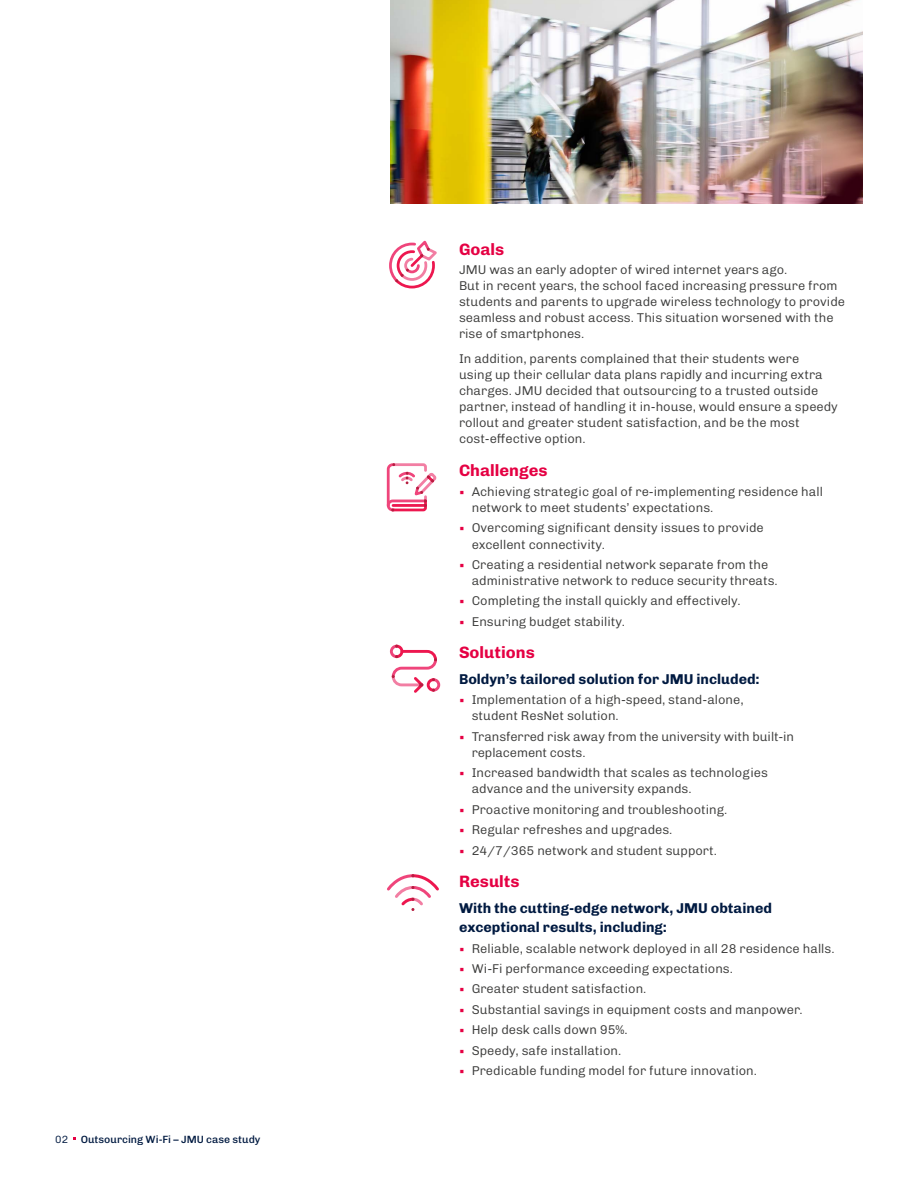
<style>
.page{position:relative;width:918px;height:1188px;background:#fff}
.page>*{position:absolute;margin:0;border:0;box-sizing:border-box;transform-origin:0 0}
.t1{font:700 16.5px "Chivo";color:#e50043}
.t2{font:700 14.25px/19.5px "Chivo";color:#001a41}
.t3{font:300 12.75px/16.2px "Chivo";color:#3c3c3b}
.t4{font:500 10.5px "Chivo";color:#001a41}
.s1{font-weight:300}
.s2{font-family:"Acumin Pro";font-weight:700;font-size:13.5px;color:#e50043}
</style>
<div class="page">
<svg style="left:389px;top:644px;width:52px;height:49px"></svg>
<svg style="left:389px;top:240px;width:48px;height:49px"></svg>
<svg style="left:386px;top:463px;width:51px;height:49px"></svg>
<svg style="left:387px;top:874px;width:52px;height:37px"></svg>
<img style="left:391px;top:0;width:472px;height:204px">
<p class="t4" style="left:55px;top:1131px;width:207px"><span class="s1">02</span> Outsourcing Wi-Fi – JMU case study</p>
<p class="t1" style="left:459px;top:237px;width:47px">Goals</p>
<p class="t3" style="left:459px;top:261px;width:388px">JMU was an early adopter of wired internet years ago.<br>But in recent years, the school faced increasing pressure from students and parents to upgrade wireless technology to provide seamless and robust access. This situation worsened with the rise of smartphones.</p>
<p class="t3" style="left:459px;top:350px;width:380px">In addition, parents complained that their students were<br>using up their cellular data plans rapidly and incurring extra charges. JMU decided that outsourcing to a trusted outside partner, instead of handling it in-house, would ensure a speedy rollout and greater student satisfaction, and be the most cost‑effective option.</p>
<p class="t1" style="left:459px;top:457px;width:90px">Challenges</p>
<p class="t3" style="left:472px;top:483px;width:353px;text-indent:-13px"><span class="s2">•</span> Achieving strategic goal of re-implementing residence hall network to meet students’ expectations.</p>
<p class="t3" style="left:472px;top:519px;width:294px;text-indent:-13px"><span class="s2">•</span> Overcoming significant density issues to provide excellent connectivity.</p>
<p class="t3" style="left:472px;top:556px;width:308px;text-indent:-13px"><span class="s2">•</span> Creating a residential network separate from the administrative network to reduce security threats.</p>
<p class="t3" style="left:459px;top:592px;width:283px"><span class="s2">•</span> Completing the install quickly and effectively.</p>
<p class="t3" style="left:459px;top:613px;width:168px"><span class="s2">•</span> Ensuring budget stability.</p>
<p class="t1" style="left:459px;top:640px;width:77px">Solutions</p>
<p class="t2" style="left:459px;top:669px;width:302px">Boldyn’s tailored solution for JMU included:</p>
<p class="t3" style="left:472px;top:691px;width:273px;text-indent:-13px"><span class="s2">•</span> Implementation of a high-speed, stand-alone, student ResNet solution.</p>
<p class="t3" style="left:472px;top:728px;width:324px;text-indent:-13px"><span class="s2">•</span> Transferred risk away from the university with built-in replacement costs.</p>
<p class="t3" style="left:472px;top:764px;width:298px;text-indent:-13px"><span class="s2">•</span> Increased bandwidth that scales as technologies advance and the university expands.</p>
<p class="t3" style="left:459px;top:801px;width:270px"><span class="s2">•</span> Proactive monitoring and troubleshooting.</p>
<p class="t3" style="left:459px;top:821px;width:215px"><span class="s2">•</span> Regular refreshes and upgrades.</p>
<p class="t3" style="left:459px;top:842px;width:259px"><span class="s2">•</span> 24/7/365 network and student support.</p>
<p class="t1" style="left:459px;top:869px;width:62px">Results</p>
<p class="t2" style="left:459px;top:897px;width:314px">With the cutting-edge network, JMU obtained exceptional results, including:</p>
<p class="t3" style="left:459px;top:940px;width:377px"><span class="s2">•</span> Reliable, scalable network deployed in all 28 residence halls.</p>
<p class="t3" style="left:459px;top:960px;width:276px"><span class="s2">•</span> Wi-Fi performance exceeding expectations.</p>
<p class="t3" style="left:459px;top:980px;width:189px"><span class="s2">•</span> Greater student satisfaction.</p>
<p class="t3" style="left:459px;top:1001px;width:345px"><span class="s2">•</span> Substantial savings in equipment costs and manpower.</p>
<p class="t3" style="left:459px;top:1021px;width:170px"><span class="s2">•</span> Help desk calls down 95%.</p>
<p class="t3" style="left:459px;top:1041px;width:164px"><span class="s2">•</span> Speedy, safe installation.</p>
<p class="t3" style="left:459px;top:1062px;width:300px"><span class="s2">•</span> Predicable funding model for future innovation.</p>
</div>
